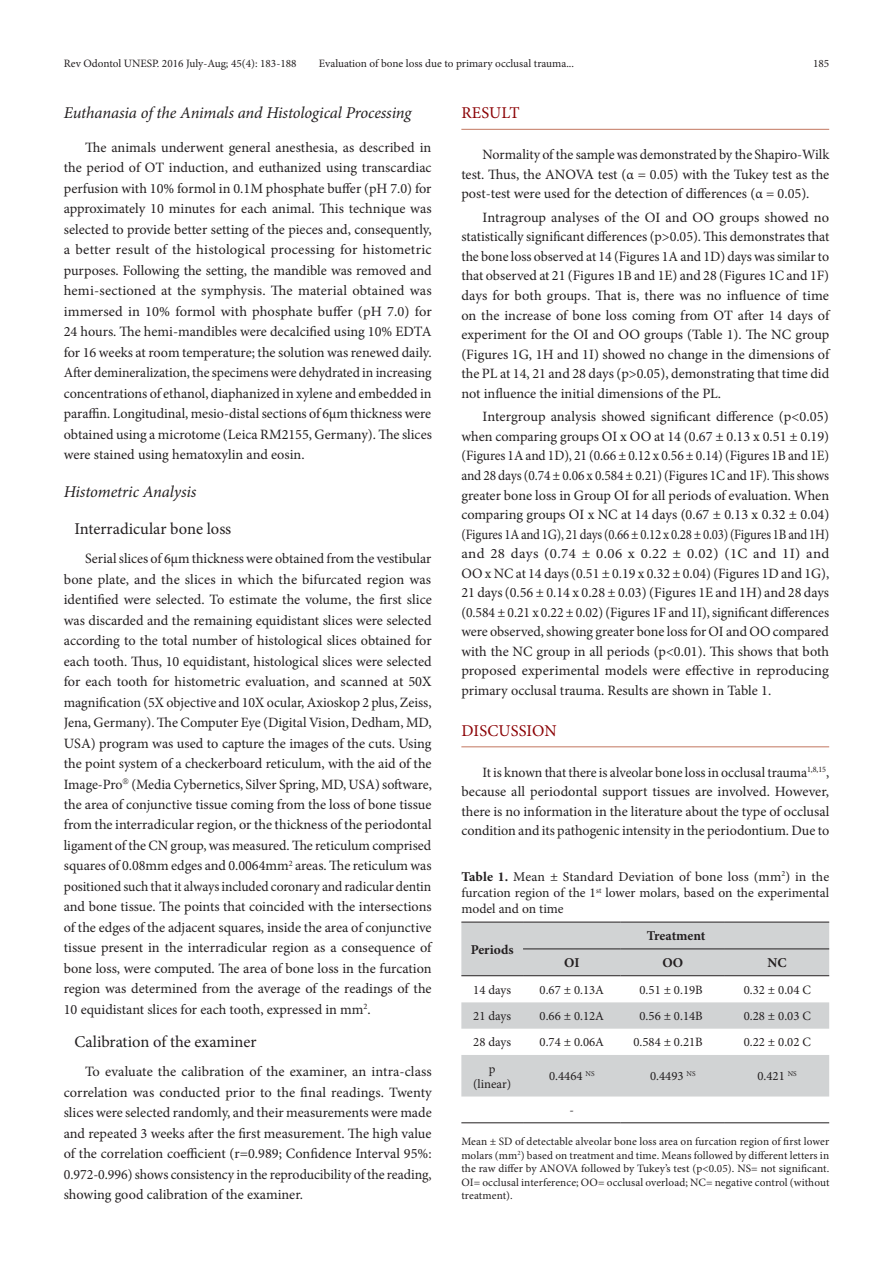
<style>
.page{position:relative;width:893px;height:1263px;background:#fff}
.page>*{position:absolute;margin:0;border:0;box-sizing:border-box;transform-origin:0 0}
.Heading2{font:italic 16.5px "Minion Pro";letter-spacing:-.01em;color:#231f20}
.Heading3{font:16.5px "Minion Pro";color:#231f20}
.Heading3Alt{font:16.5px "Minion Pro";color:#231f20}
.t1{font:16.5px "Minion Pro";letter-spacing:.01em;color:#8b0205}
.Paragraph{font:14.25px/20.5px "Minion Pro";color:#231f20;text-align:justify}
.TableTitle{font:13.5px/16.2px "Minion Pro";color:#231f20;text-align:justify}
.TableHead{font:700 13.5px "Minion Pro";letter-spacing:-.005em;color:#231f20}
.TableBody{font:12.75px/15.3px "Minion Pro";color:#231f20;text-align:center}
.TableFootnote{font:11.25px/13.5px "Minion Pro";letter-spacing:.005em;color:#231f20;text-align:justify}
.HeaderMasterB{font:11.25px "Minion Pro";color:#231f20}
.pagenumber{font:11.25px "Minion Pro";color:#231f20}
.s1{font-weight:700}
</style>
<div class="page">
<hr style="left:461px;top:129px;width:368px;height:1px;background:#c27760">
<hr style="left:461px;top:746px;width:368px;height:1px;background:#c27760">
<div style="left:461px;top:923px;width:368px;height:52px;background:#d1d3d4"></div>
<svg style="left:461px;top:976px;width:368px;height:121px"></svg>
<svg style="left:461px;top:1002px;width:368px;height:94px"></svg>
<hr style="left:461px;top:922px;width:62px;height:1px;background:#231f20">
<hr style="left:523px;top:922px;width:98px;height:1px;background:#231f20">
<hr style="left:621px;top:922px;width:104px;height:1px;background:#231f20">
<hr style="left:725px;top:922px;width:104px;height:1px;background:#231f20">
<hr style="left:523px;top:948px;width:98px;height:1px;background:#231f20">
<hr style="left:621px;top:948px;width:104px;height:1px;background:#231f20">
<hr style="left:725px;top:948px;width:104px;height:1px;background:#231f20">
<hr style="left:461px;top:975px;width:62px;height:1px;background:#231f20">
<hr style="left:523px;top:975px;width:98px;height:1px;background:#231f20">
<hr style="left:621px;top:975px;width:104px;height:1px;background:#231f20">
<hr style="left:725px;top:975px;width:104px;height:1px;background:#231f20">
<hr style="left:461px;top:1122px;width:62px;height:1px;background:#231f20">
<hr style="left:523px;top:1122px;width:98px;height:1px;background:#231f20">
<hr style="left:621px;top:1122px;width:104px;height:1px;background:#231f20">
<hr style="left:725px;top:1122px;width:104px;height:1px;background:#231f20">
<p class="HeaderMasterB" style="left:64px;top:56px;width:234px">Rev Odontol UNESP. 2016 July-Aug; 45(4): 183-188</p>
<p class="HeaderMasterB" style="left:319px;top:56px;width:257px">Evaluation of bone loss due to primary occlusal trauma...</p>
<p class="pagenumber" style="left:813px;top:56px;width:18px">185</p>
<p class="Heading2" style="left:64px;top:102px;width:349px">Euthanasia of the Animals and Histological Processing</p>
<p class="Paragraph" style="left:64px;top:137px;width:370px;text-indent:21px">The animals underwent general anesthesia, as described in the period of OT induction, and euthanized using transcardiac perfusion with 10% formol in 0.1M phosphate buffer (pH 7.0) for approximately 10 minutes for each animal. This technique was selected to provide better setting of the pieces and, consequently, a better result of the histological processing for histometric purposes. Following the setting, the mandible was removed and hemi‑sectioned at the symphysis. The material obtained was immersed in 10% formol with phosphate buffer (pH 7.0) for 24 hours. The hemi-mandibles were decalcified using 10% EDTA for 16 weeks at room temperature; the solution was renewed daily.<br>After demineralization, the specimens were dehydrated in increasing concentrations of ethanol, diaphanized in xylene and embedded in paraffin. Longitudinal, mesio-distal sections of 6µm thickness were obtained using a microtome (Leica RM2155, Germany). The slices were stained using hematoxylin and eosin.</p>
<p class="Heading2" style="left:64px;top:480px;width:134px">Histometric Analysis</p>
<p class="Heading3Alt" style="left:74px;top:518px;width:158px">Interradicular bone loss</p>
<p class="Paragraph" style="left:64px;top:548px;width:370px;text-indent:21px">Serial slices of 6μm thickness were obtained from the vestibular bone plate, and the slices in which the bifurcated region was identified were selected. To estimate the volume, the first slice was discarded and the remaining equidistant slices were selected according to the total number of histological slices obtained for each tooth. Thus, 10 equidistant, histological slices were selected for each tooth for histometric evaluation, and scanned at 50X magnification (5X objective and 10X ocular, Axioskop 2 plus, Zeiss, Jena, Germany). The Computer Eye (Digital Vision, Dedham, MD, USA) program was used to capture the images of the cuts. Using the point system of a checkerboard reticulum, with the aid of the Image-Pro (Media Cybernetics, Silver Spring, MD, USA) software, the area of conjunctive tissue coming from the loss of bone tissue from the interradicular region, or the thickness of the periodontal ligament of the CN group, was measured. The reticulum comprised squares of 0.08mm edges and 0.0064mm<sup>2</sup> areas. The reticulum was positioned such that it always included coronary and radicular dentin and bone tissue. The points that coincided with the intersections of the edges of the adjacent squares, inside the area of conjunctive tissue present in the interradicular region as a consequence of bone loss, were computed. The area of bone loss in the furcation region was determined from the average of the readings of the 10 equidistant slices for each tooth, expressed in mm<sup>2</sup>.</p>
<p class="Heading3" style="left:74px;top:1031px;width:184px">Calibration of the examiner</p>
<p class="Paragraph" style="left:64px;top:1061px;width:370px;text-indent:21px">To evaluate the calibration of the examiner, an intra-class correlation was conducted prior to the final readings. Twenty slices were selected randomly, and their measurements were made and repeated 3 weeks after the first measurement. The high value of the correlation coefficient (r=0.989; Confidence Interval 95%:<br>0.972‑0.996) shows consistency in the reproducibility of the reading, showing good calibration of the examiner.</p>
<p class="t1" style="left:461px;top:102px;width:60px">RESULT</p>
<p class="Paragraph" style="left:461px;top:145px;width:370px;line-height:19.5px;text-indent:21px">Normality of the sample was demonstrated by the Shapiro‑Wilk test. Thus, the ANOVA test (α = 0.05) with the Tukey test as the post-test were used for the detection of differences (α = 0.05).</p>
<p class="Paragraph" style="left:461px;top:208px;width:370px;line-height:19.5px;text-indent:21px">Intragroup analyses of the OI and OO groups showed no statistically significant differences (p&gt;0.05). This demonstrates that the bone loss observed at 14 (Figures 1A and 1D) days was similar to that observed at 21 (Figures 1B and 1E) and 28 (Figures 1C and 1F) days for both groups. That is, there was no influence of time on the increase of bone loss coming from OT after 14 days of experiment for the OI and OO groups (Table 1). The NC group (Figures 1G, 1H and 1I) showed no change in the dimensions of the PL at 14, 21 and 28 days (p&gt;0.05), demonstrating that time did not influence the initial dimensions of the PL.</p>
<p class="Paragraph" style="left:461px;top:407px;width:369px;line-height:19.5px;text-indent:21px">Intergroup analysis showed significant difference (p&lt;0.05) when comparing groups OI x OO at 14 (0.67 ± 0.13 x 0.51 ± 0.19) (Figures 1A and 1D), 21 (0.66 ± 0.12 x 0.56 ± 0.14) (Figures 1B and 1E) and 28 days (0.74 ± 0.06 x 0.584 ± 0.21) (Figures 1C and 1F). This shows greater bone loss in Group OI for all periods of evaluation. When comparing groups OI x NC at 14 days (0.67 ± 0.13 x 0.32 ± 0.04) (Figures 1A and 1G), 21 days (0.66 ± 0.12 x 0.28 ± 0.03) (Figures 1B and 1H) and 28 days (0.74 ± 0.06 x 0.22 ± 0.02) (1C and 1I) and OO x NC at 14 days (0.51 ± 0.19 x 0.32 ± 0.04) (Figures 1D and 1G), 21 days (0.56 ± 0.14 x 0.28 ± 0.03) (Figures 1E and 1H) and 28 days (0.584 ± 0.21 x 0.22 ± 0.02) (Figures 1F and 1I), significant differences were observed, showing greater bone loss for OI and OO compared with the NC group in all periods (p&lt;0.01). This shows that both proposed experimental models were effective in reproducing primary occlusal trauma. Results are shown in Table 1.</p>
<p class="t1" style="left:461px;top:719px;width:97px">DISCUSSION</p>
<p class="Paragraph" style="left:461px;top:762px;width:369px;line-height:19.5px;text-indent:21px">It is known that there is alveolar bone loss in occlusal trauma<sup>1,8,15</sup>, because all periodontal support tissues are involved. However, there is no information in the literature about the type of occlusal condition and its pathogenic intensity in the periodontium. Due to</p>
<p class="TableTitle" style="left:461px;top:868px;width:369px"><span class="s1">Table 1.</span> Mean ± Standard Deviation of bone loss (mm<sup>2</sup>) in the furcation region of the 1<sup>st</sup> lower molars, based on the experimental model and on time</p>
<p class="TableHead" style="left:471px;top:940px;width:44px">Periods</p>
<p class="TableHead" style="left:647px;top:926px;width:60px">Treatment</p>
<p class="TableHead" style="left:564px;top:953px;width:17px">OI</p>
<p class="TableHead" style="left:662px;top:953px;width:22px">OO</p>
<p class="TableHead" style="left:768px;top:953px;width:20px">NC</p>
<p class="TableBody" style="left:473px;top:982px;width:39px">14 days</p>
<p class="TableBody" style="left:540px;top:982px;width:66px">0.67 ± 0.13A</p>
<p class="TableBody" style="left:639px;top:982px;width:65px">0.51 ± 0.19B</p>
<p class="TableBody" style="left:744px;top:982px;width:69px">0.32 ± 0.04 C</p>
<p class="TableBody" style="left:473px;top:1008px;width:39px">21 days</p>
<p class="TableBody" style="left:540px;top:1008px;width:66px">0.66 ± 0.12A</p>
<p class="TableBody" style="left:639px;top:1008px;width:65px">0.56 ± 0.14B</p>
<p class="TableBody" style="left:744px;top:1008px;width:69px">0.28 ± 0.03 C</p>
<p class="TableBody" style="left:473px;top:1035px;width:39px">28 days</p>
<p class="TableBody" style="left:540px;top:1035px;width:66px">0.74 ± 0.06A</p>
<p class="TableBody" style="left:633px;top:1035px;width:71px">0.584 ± 0.21B</p>
<p class="TableBody" style="left:744px;top:1035px;width:69px">0.22 ± 0.02 C</p>
<p class="TableBody" style="left:473px;top:1061px;width:40px">p (linear)</p>
<p class="TableBody" style="left:549px;top:1069px;width:47px">0.4464 <sup>NS</sup></p>
<p class="TableBody" style="left:650px;top:1069px;width:47px">0.4493 <sup>NS</sup></p>
<p class="TableBody" style="left:757px;top:1069px;width:41px">0.421 <sup>NS</sup></p>
<p class="TableBody" style="left:570px;top:1103px;width:6px">-</p>
<p class="TableFootnote" style="left:461px;top:1135px;width:370px">Mean ± SD of detectable alveolar bone loss area on furcation region of first lower molars (mm<sup>2</sup>) based on treatment and time. Means followed by different letters in the raw differ by ANOVA followed by Tukey’s test (p&lt;0.05). NS= not significant.<br>OI= occlusal interference; OO= occlusal overload; NC= negative control (without treatment).</p>
</div>
